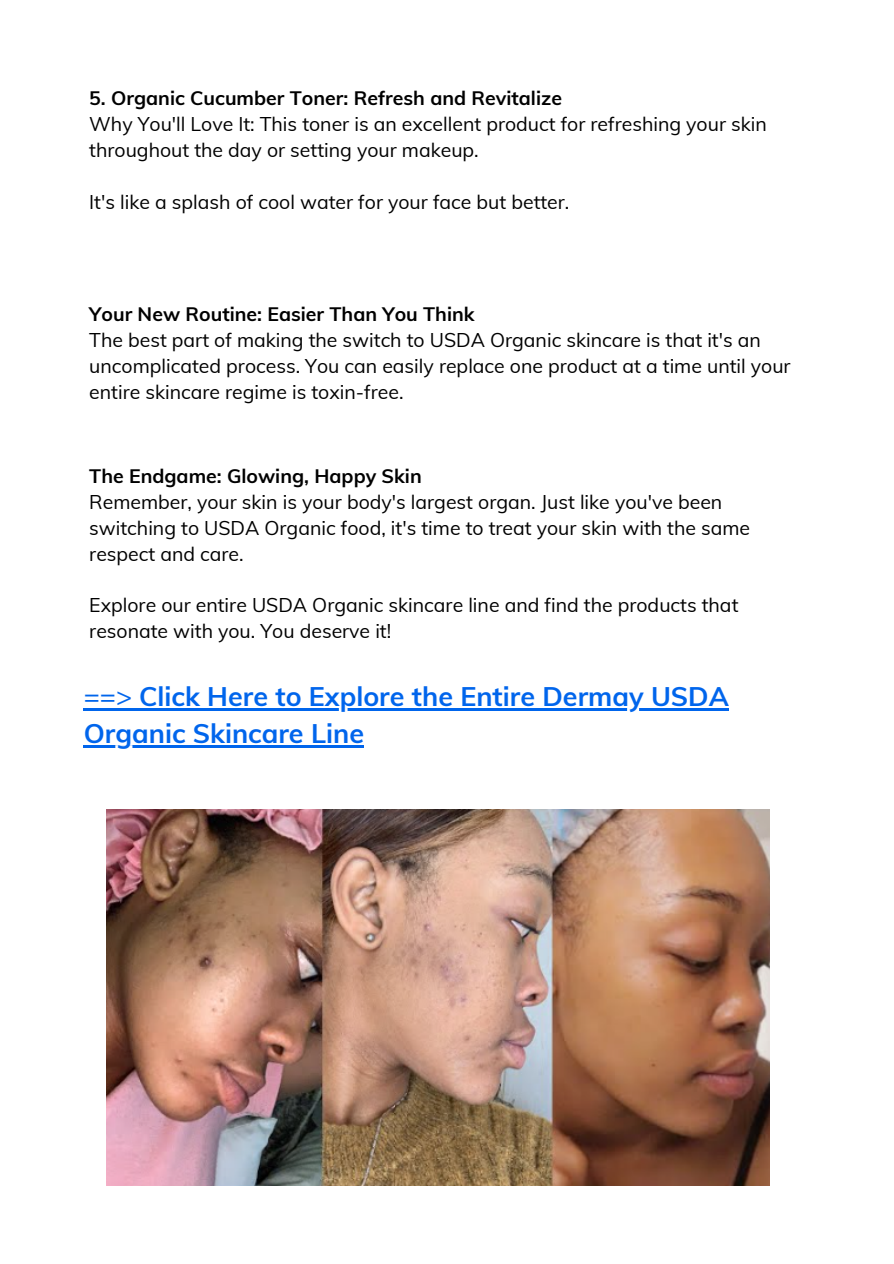
<style>
.page{position:relative;width:894px;height:1264px;background:#fff}
.page>*{position:absolute;margin:0;border:0;box-sizing:border-box;transform-origin:0 0}
.t1{font:700 26.85px/37.2px "Muli";color:#0065ec}
.t2{font:19.5px/25.8px "Muli";color:#000}
.t3{font:700 19.5px "Muli";color:#000}
.s1{font-weight:700}
.s2{font-weight:400}
</style>
<div class="page">
<img style="left:106px;top:809px;width:663px;height:376px">
<hr style="left:84px;top:708px;width:55px;height:2px;background:#0065ec">
<hr style="left:139px;top:708px;width:589px;height:2px;background:#0065ec">
<hr style="left:84px;top:745px;width:280px;height:3px;background:#0065ec">
<p class="t3" style="left:89px;top:85px;width:474px">5. Organic Cucumber Toner: Refresh and Revitalize</p>
<p class="t2" style="left:89px;top:111px;width:679px">Why You'll Love It: This toner is an excellent product for refreshing your skin throughout the day or setting your makeup.</p>
<p class="t2" style="left:89px;top:188px;width:481px">It's like a splash of cool water for your face but better.</p>
<p class="t2" style="left:89px;top:301px;width:702px"><span class="s1">Your New Routine: Easier Than You Think<br></span>The best part of making the switch to USDA Organic skincare is that it's an uncomplicated process. You can easily replace one product at a time until your entire skincare regime is toxin-free.</p>
<p class="t3" style="left:89px;top:463px;width:334px">The Endgame: Glowing, Happy Skin</p>
<p class="t2" style="left:89px;top:488px;width:662px">Remember, your skin is your body's largest organ. Just like you've been switching to USDA Organic food, it's time to treat your skin with the same respect and care.</p>
<h1 class="t2" style="left:89px;top:592px;width:650px">Explore our entire USDA Organic skincare line and find the products that resonate with you. You deserve it!</h1>
<p class="t1" style="left:84px;top:677px;width:646px"><span class="s2">==&gt;</span> Click Here to Explore the Entire Dermay USDA<br>Organic Skincare Line</p>
</div>
